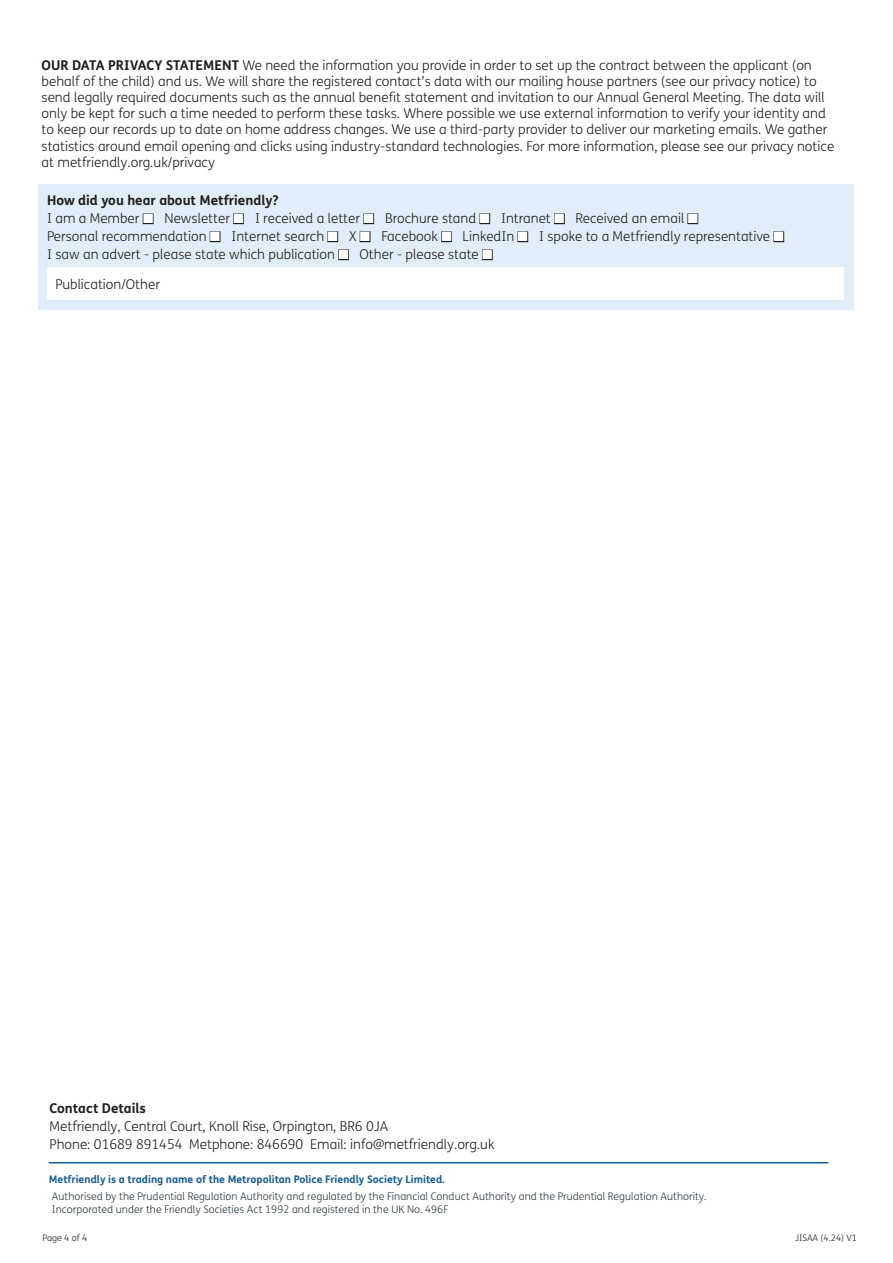
<style>
.page{position:relative;width:893px;height:1263px;background:#fff}
.page>*{position:absolute;margin:0;border:0;box-sizing:border-box;transform-origin:0 0}
.t1{font:300 13.5px/16.2px "FS Me";color:#231f20}
.t2{font:700 13.5px "FS Me";color:#231f20}
.t3{font:300 10.5px/12.6px "FS Me";color:#2b3941}
.t4{font:700 10.5px "FS Me";color:#165c96}
.t5{font:300 9px "FS Me";color:#231f20}
.s1{font-weight:700}
</style>
<div class="page">
<div style="left:39px;top:185px;width:815px;height:125px;background:#e1eef9"></div>
<div style="left:47px;top:267px;width:797px;height:32px;background:#fff"></div>
<hr style="left:49px;top:1162px;width:779px;height:1px;background:#165c96">
<p class="t1" style="left:42px;top:56px;width:794px"><span class="s1">OUR DATA PRIVACY STATEMENT</span> We need the information you provide in order to set up the contract between the applicant (on behalf of the child) and us. We will share the registered contact’s data with our mailing house partners (see our privacy notice) to send legally required documents such as the annual benefit statement and invitation to our Annual General Meeting. The data will only be kept for such a time needed to perform these tasks. Where possible we use external information to verify your identity and to keep our records up to date on home address changes. We use a third-party provider to deliver our marketing emails. We gather statistics around email opening and clicks using industry-standard technologies. For more information, please see our privacy notice at metfriendly.org.uk/privacy</p>
<p class="t1" style="left:47px;top:191px;width:738px;line-height:18px"><span class="s1">How did you hear about Metfriendly?<br></span>I am a Member ■ Newsletter ■ I received a letter ■ Brochure stand ■ Intranet ■ Received an email ■<br>Personal recommendation ■ Internet search ■ X ■ Facebook ■ LinkedIn ■ I spoke to a Metfriendly representative ■ I saw an advert - please state which publication ■ Other - please state ■</p>
<p class="t1" style="left:56px;top:275px;width:106px">Publication/Other</p>
<p class="t2" style="left:50px;top:1098px;width:98px">Contact Details</p>
<p class="t1" style="left:50px;top:1117px;width:446px;line-height:18px">Metfriendly, Central Court, Knoll Rise, Orpington, BR6 0JA<br>Phone: 01689 891454 Metphone: 846690 Email: info@metfriendly.org.uk</p>
<p class="t4" style="left:49px;top:1171px;width:398px">Metfriendly is a trading name of the Metropolitan Police Friendly Society Limited.</p>
<p class="t3" style="left:52px;top:1190px;width:656px">Authorised by the Prudential Regulation Authority and regulated by the Financial Conduct Authority and the Prudential Regulation Authority.<br>Incorporated under the Friendly Societies Act 1992 and registered in the UK No. 496F</p>
<p class="t5" style="left:43px;top:1232px;width:46px">Page 4 of 4</p>
<p class="t5" style="left:795px;top:1232px;width:63px">JISAA (4.24) V1</p>
</div>
